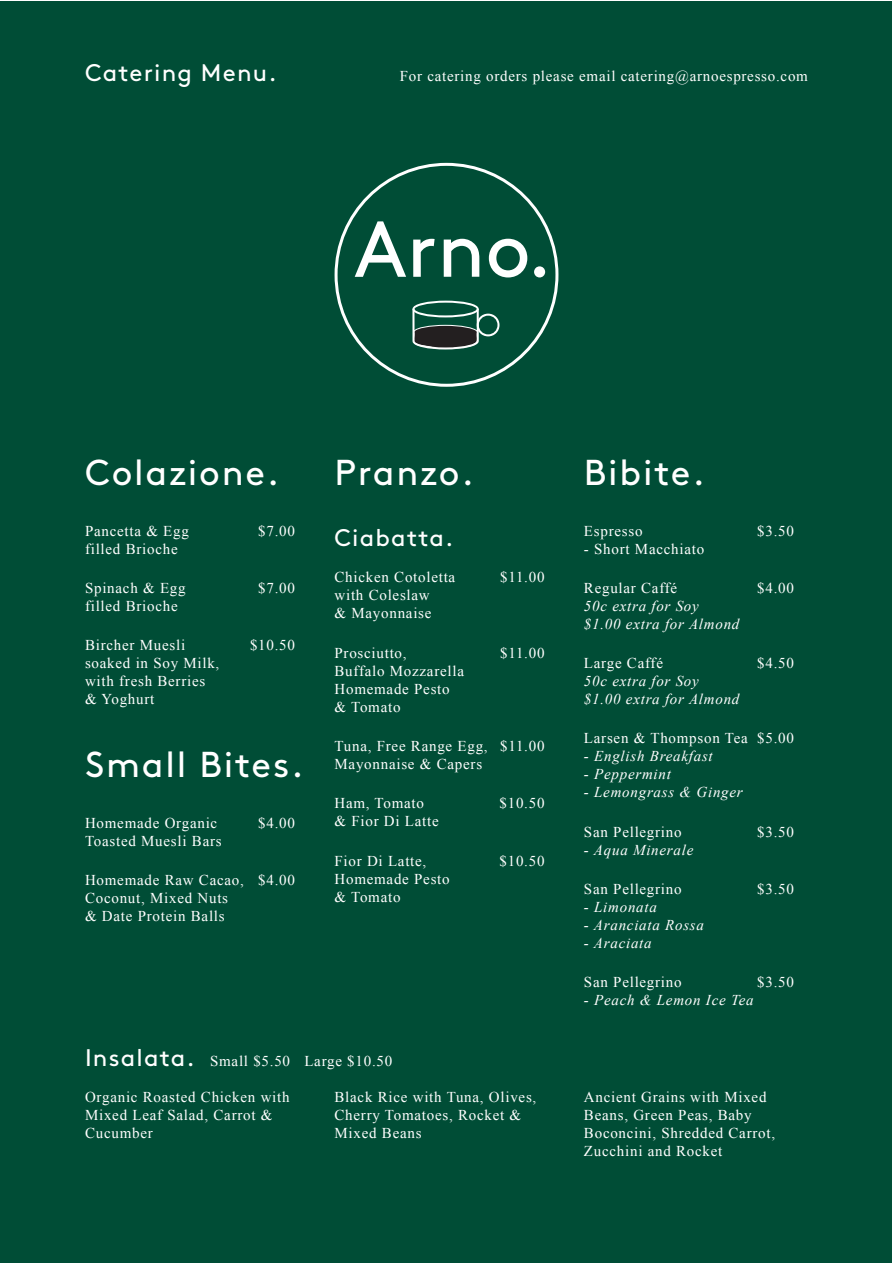
<style>
.page{position:relative;width:893px;height:1263px;background:#fff}
.page>*{position:absolute;margin:0;border:0;box-sizing:border-box;transform-origin:0 0}
.t1{font:36px "Brown";letter-spacing:.05em;color:#fff}
.t2{font:24px "Brown";letter-spacing:.05em;color:#fff}
.t3{font:15px/18px "Times New Roman";letter-spacing:.05em;color:#fff}
.t4{font:italic 15px/18px "Times New Roman";letter-spacing:.05em;color:#fff}
.s1{font-family:"Brown";font-size:24px}
</style>
<div class="page">
<div style="left:1px;top:1px;width:891px;height:1261px;background:#004d36"></div>
<svg style="left:355px;top:221px;width:51px;height:56px"></svg>
<svg style="left:413px;top:239px;width:22px;height:38px"></svg>
<svg style="left:444px;top:239px;width:35px;height:38px"></svg>
<svg style="left:489px;top:239px;width:38px;height:38px"></svg>
<div style="left:534px;top:266px;width:11px;height:11px;background:#fff;border-radius:50%"></div>
<svg style="left:412px;top:301px;width:87px;height:48px"></svg>
<hr style="left:412px;top:309px;width:2px;height:32px;background:#fff">
<hr style="left:477px;top:309px;width:2px;height:32px;background:#fff">
<p class="t2" style="left:85px;top:54px;width:193px">Catering Menu.</p>
<p class="t3" style="left:400px;top:67px;width:410px">For catering orders please email catering@arnoespresso.com</p>
<p class="t1" style="left:85px;top:445px;width:196px">Colazione.</p>
<p class="t3" style="left:85px;top:521px;width:105px">Pancetta &amp; Egg</p>
<p class="t3" style="left:258px;top:521px;width:38px">$7.00</p>
<p class="t3" style="left:85px;top:539px;width:94px">filled Brioche</p>
<p class="t3" style="left:85px;top:579px;width:102px">Spinach &amp; Egg</p>
<p class="t3" style="left:258px;top:579px;width:38px">$7.00</p>
<p class="t3" style="left:85px;top:597px;width:94px">filled Brioche</p>
<p class="t3" style="left:85px;top:636px;width:102px">Bircher Muesli</p>
<p class="t3" style="left:250px;top:636px;width:46px">$10.50</p>
<p class="t3" style="left:85px;top:654px;width:136px">soaked in Soy Milk, with fresh Berries &amp; Yoghurt</p>
<p class="t1" style="left:85px;top:737px;width:220px">Small Bites.</p>
<p class="t3" style="left:85px;top:813px;width:134px">Homemade Organic</p>
<p class="t3" style="left:258px;top:813px;width:38px">$4.00</p>
<p class="t3" style="left:85px;top:831px;width:138px">Toasted Muesli Bars</p>
<p class="t3" style="left:85px;top:870px;width:211px">Homemade Raw Cacao, $4.00<br>Coconut, Mixed Nuts<br>&amp; Date Protein Balls</p>
<p class="t1" style="left:334px;top:445px;width:141px">Pranzo.</p>
<p class="t2" style="left:334px;top:520px;width:120px">Ciabatta.</p>
<p class="t3" style="left:334px;top:568px;width:122px">Chicken Cotoletta</p>
<p class="t3" style="left:500px;top:568px;width:46px">$11.00</p>
<p class="t3" style="left:334px;top:586px;width:98px">with Coleslaw &amp; Mayonnaise</p>
<p class="t3" style="left:334px;top:643px;width:74px">Prosciutto,</p>
<p class="t3" style="left:500px;top:643px;width:46px">$11.00</p>
<p class="t3" style="left:334px;top:661px;width:131px">Buffalo Mozzarella<br>Homemade Pesto &amp; Tomato</p>
<p class="t3" style="left:334px;top:737px;width:211px">Tuna, Free Range Egg, $11.00<br>Mayonnaise &amp; Capers</p>
<p class="t3" style="left:334px;top:794px;width:91px">Ham, Tomato</p>
<p class="t3" style="left:499px;top:794px;width:46px">$10.50</p>
<p class="t3" style="left:334px;top:812px;width:106px">&amp; Fior Di Latte</p>
<p class="t3" style="left:334px;top:851px;width:93px">Fior Di Latte,</p>
<p class="t3" style="left:499px;top:851px;width:46px">$10.50</p>
<p class="t3" style="left:334px;top:869px;width:117px">Homemade Pesto &amp; Tomato</p>
<p class="t1" style="left:584px;top:445px;width:122px">Bibite.</p>
<p class="t3" style="left:584px;top:521px;width:60px">Espresso</p>
<p class="t3" style="left:757px;top:521px;width:38px">$3.50</p>
<p class="t3" style="left:584px;top:539px;width:122px">- Short Macchiato</p>
<p class="t3" style="left:584px;top:579px;width:95px">Regular Caffé</p>
<p class="t3" style="left:757px;top:579px;width:38px">$4.00</p>
<p class="t4" style="left:584px;top:596px;width:157px">50c extra for Soy<br>$1.00 extra for Almond</p>
<p class="t3" style="left:584px;top:654px;width:81px">Large Caffé</p>
<p class="t3" style="left:757px;top:654px;width:38px">$4.50</p>
<p class="t4" style="left:584px;top:672px;width:157px">50c extra for Soy<br>$1.00 extra for Almond</p>
<p class="t3" style="left:584px;top:729px;width:211px">Larsen &amp; Thompson Tea $5.00</p>
<p class="t4" style="left:584px;top:747px;width:130px">- English Breakfast</p>
<p class="t4" style="left:584px;top:765px;width:88px">- Peppermint</p>
<p class="t4" style="left:584px;top:783px;width:160px">- Lemongrass &amp; Ginger</p>
<p class="t3" style="left:584px;top:822px;width:99px">San Pellegrino</p>
<p class="t3" style="left:757px;top:822px;width:38px">$3.50</p>
<p class="t4" style="left:584px;top:840px;width:111px">- Aqua Minerale</p>
<p class="t3" style="left:584px;top:880px;width:99px">San Pellegrino</p>
<p class="t3" style="left:757px;top:880px;width:38px">$3.50</p>
<p class="t4" style="left:584px;top:898px;width:75px">- Limonata</p>
<p class="t4" style="left:584px;top:916px;width:122px">- Aranciata Rossa</p>
<p class="t4" style="left:584px;top:934px;width:69px">- Araciata</p>
<p class="t3" style="left:584px;top:973px;width:99px">San Pellegrino</p>
<p class="t3" style="left:757px;top:973px;width:38px">$3.50</p>
<p class="t4" style="left:584px;top:991px;width:171px">- Peach &amp; Lemon Ice Tea</p>
<p class="t3" style="left:85px;top:1051px;width:309px"><span class="s1">Insalata.</span> Small $5.50 Large $10.50</p>
<p class="t3" style="left:85px;top:1087px;width:206px">Organic Roasted Chicken with<br>Mixed Leaf Salad, Carrot &amp;<br>Cucumber</p>
<p class="t3" style="left:334px;top:1087px;width:203px">Black Rice with Tuna, Olives,<br>Cherry Tomatoes, Rocket &amp;<br>Mixed Beans</p>
<p class="t3" style="left:584px;top:1087px;width:193px">Ancient Grains with Mixed<br>Beans, Green Peas, Baby<br>Boconcini, Shredded Carrot,<br>Zucchini and Rocket</p>
</div>
